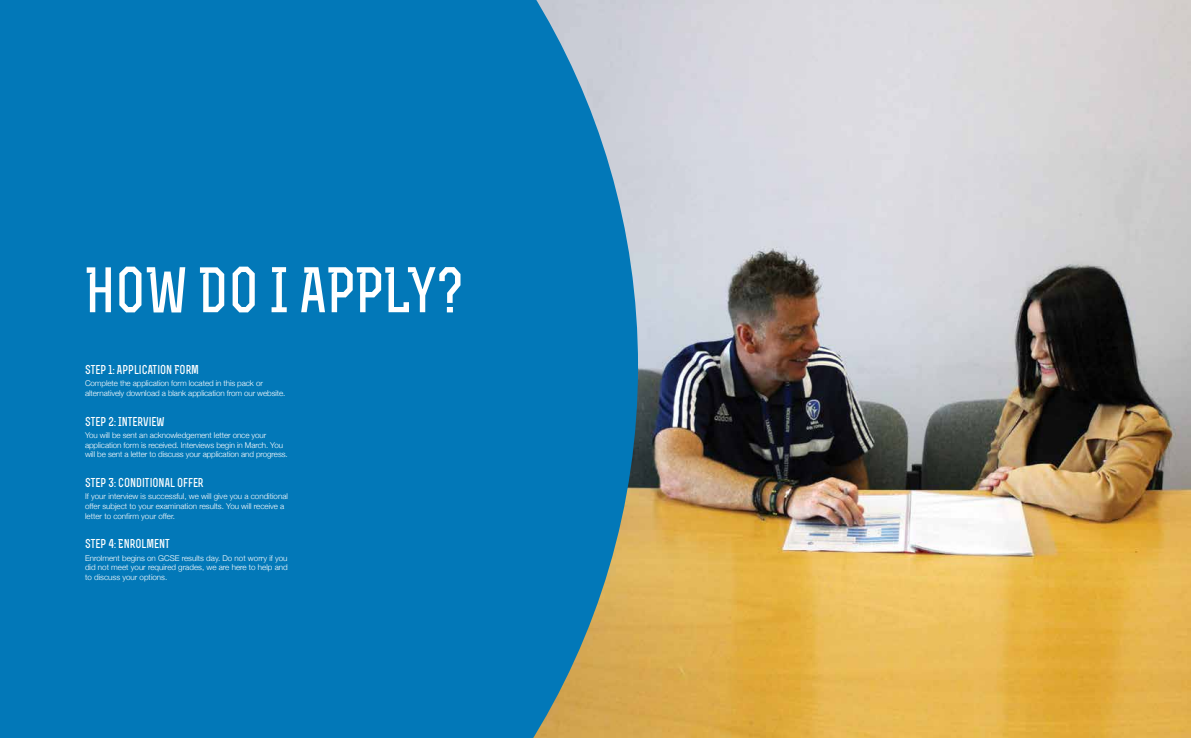
<style>
.page{position:relative;width:1191px;height:738px;background:#fff}
.page>*{position:absolute;margin:0;border:0;box-sizing:border-box;transform-origin:0 0}
.t1{font:700 60px "Rex";color:#fff}
.t2{font:700 12px "Rex";color:#fff}
.t3{font:300 8px/9.6px "Helvetica Neue";letter-spacing:-.01em;color:#fff}
</style>
<div class="page">
<img style="left:638px;top:0;width:553px;height:737px">
<div style="left:0;top:0;width:638px;height:737px;background:#0278b8"></div>
<h1 class="t1" style="left:85px;top:252px;width:379px">HOW DO I APPLY?</h1>
<h2 class="t2" style="left:85px;top:361px;width:115px">STEP 1: APPLICATION FORM</h2>
<p class="t3" style="left:85px;top:377px;width:202px">Complete the application form located in this pack or alternatively download a blank application from our website.</p>
<h2 class="t2" style="left:85px;top:413px;width:81px">STEP 2: INTERVIEW</h2>
<p class="t3" style="left:85px;top:429px;width:204px">You will be sent an acknowledgement letter once your application form is received. Interviews begin in March. You will be sent a letter to discuss your application and progress.</p>
<h2 class="t2" style="left:85px;top:474px;width:120px">STEP 3: CONDITIONAL OFFER</h2>
<p class="t3" style="left:85px;top:490px;width:204px">If your interview is successful, we will give you a conditional offer subject to your examination results. You will receive a letter to confirm your offer.</p>
<h2 class="t2" style="left:85px;top:536px;width:86px">STEP 4: ENROLMENT</h2>
<p class="t3" style="left:85px;top:552px;width:204px;text-align:justify">Enrolment begins on GCSE results day. Do not worry if you did not meet your required grades, we are here to help and to discuss your options.</p>
</div>
